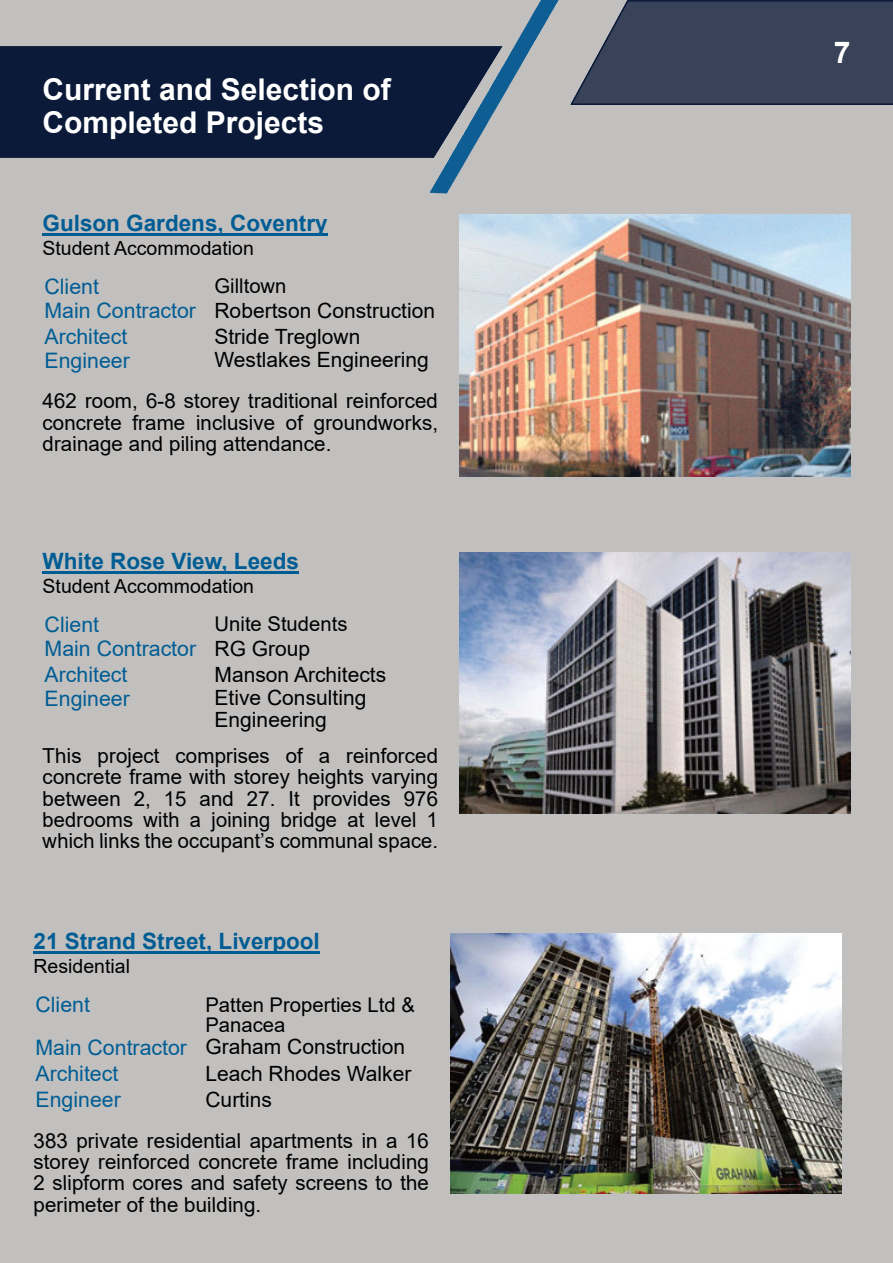
<style>
.page{position:relative;width:893px;height:1263px;background:#fff}
.page>*{position:absolute;margin:0;border:0;box-sizing:border-box;transform-origin:0 0}
.t1{font:700 30px/33.5px "Arial";color:#fff}
.t2{font:700 22.5px "Arial";color:#005d94}
.t3{font:21.3px/26px "Arial";color:#005d94}
.t4{font:21px/21.8px "Arial";color:#000}
.t5{font:20.7px/21.5px "Arial";color:#000;text-align:justify}
.t6{font:20.25px/20.9px "Arial";color:#000}
.t7{font:19.5px "Arial";color:#000}
.s1{font-size:21.3px;color:#005d94}
.s2{font-size:21px;color:#000}
</style>
<div class="page">
<img style="left:0;top:0;width:893px;height:1263px">
<hr style="left:34px;top:952px;width:286px;height:2px;background:#005d94">
<img style="left:450px;top:933px;width:391px;height:261px">
<hr style="left:43px;top:233px;width:285px;height:2px;background:#005d94">
<img style="left:459px;top:215px;width:391px;height:261px">
<hr style="left:43px;top:571px;width:256px;height:2px;background:#005d94">
<img style="left:459px;top:553px;width:391px;height:261px">
<h1 class="t1" style="left:43px;top:75px;width:350px">Current and Selection of<br>Completed Projects</h1>
<p class="t2" style="left:43px;top:214px;width:287px">Gulson Gardens, Coventry</p>
<p class="t7" style="left:43px;top:241px;width:213px">Student Accommodation</p>
<p class="t3" style="left:45px;top:275px;width:56px">Client</p>
<p class="t6" style="left:214px;top:277px;width:74px">Gilltown</p>
<p class="t4" style="left:45px;top:301px;width:392px"><span class="s1">Main Contractor</span> Robertson Construction</p>
<p class="t3" style="left:45px;top:325px;width:84px">Architect</p>
<p class="t4" style="left:214px;top:327px;width:147px">Stride Treglown</p>
<p class="t3" style="left:45px;top:349px;width:87px">Engineer</p>
<p class="t4" style="left:214px;top:351px;width:216px">Westlakes Engineering</p>
<p class="t5" style="left:43px;top:392px;width:397px">462 room, 6-8 storey traditional reinforced concrete frame inclusive of groundworks, drainage and piling attendance.</p>
<p class="t2" style="left:43px;top:552px;width:258px">White Rose View, Leeds</p>
<p class="t7" style="left:43px;top:578px;width:213px">Student Accommodation</p>
<p class="t3" style="left:45px;top:613px;width:56px">Client</p>
<p class="t6" style="left:215px;top:615px;width:134px">Unite Students</p>
<p class="t3" style="left:45px;top:637px;width:267px">Main Contractor <span class="s2">RG Group<br></span>Architect</p>
<p class="t4" style="left:215px;top:665px;width:173px">Manson Architects</p>
<p class="t3" style="left:45px;top:687px;width:87px">Engineer</p>
<p class="t4" style="left:215px;top:689px;width:153px">Etive Consulting<br>Engineering</p>
<p class="t5" style="left:43px;top:747px;width:397px">This project comprises of a reinforced concrete frame with storey heights varying between 2, 15 and 27. It provides 976 bedrooms with a joining bridge at level 1 which links the occupant’s communal space.</p>
<p class="t2" style="left:34px;top:933px;width:288px">21 Strand Street, Liverpool</p>
<p class="t7" style="left:34px;top:959px;width:98px">Residential</p>
<p class="t3" style="left:36px;top:994px;width:56px">Client</p>
<p class="t6" style="left:205px;top:996px;width:211px">Patten Properties Ltd &amp;<br>Panacea</p>
<p class="t4" style="left:36px;top:1038px;width:371px"><span class="s1">Main Contractor</span> Graham Construction</p>
<p class="t3" style="left:36px;top:1062px;width:84px">Architect</p>
<p class="t4" style="left:205px;top:1064px;width:207px">Leach Rhodes Walker</p>
<p class="t3" style="left:36px;top:1088px;width:87px">Engineer</p>
<p class="t4" style="left:205px;top:1090px;width:68px">Curtins</p>
<p class="t5" style="left:34px;top:1131px;width:397px">383 private residential apartments in a 16 storey reinforced concrete frame including 2 slipform cores and safety screens to the perimeter of the building.</p>
<h1 class="t1" style="left:834px;top:39px;width:18px">7</h1>
</div>
